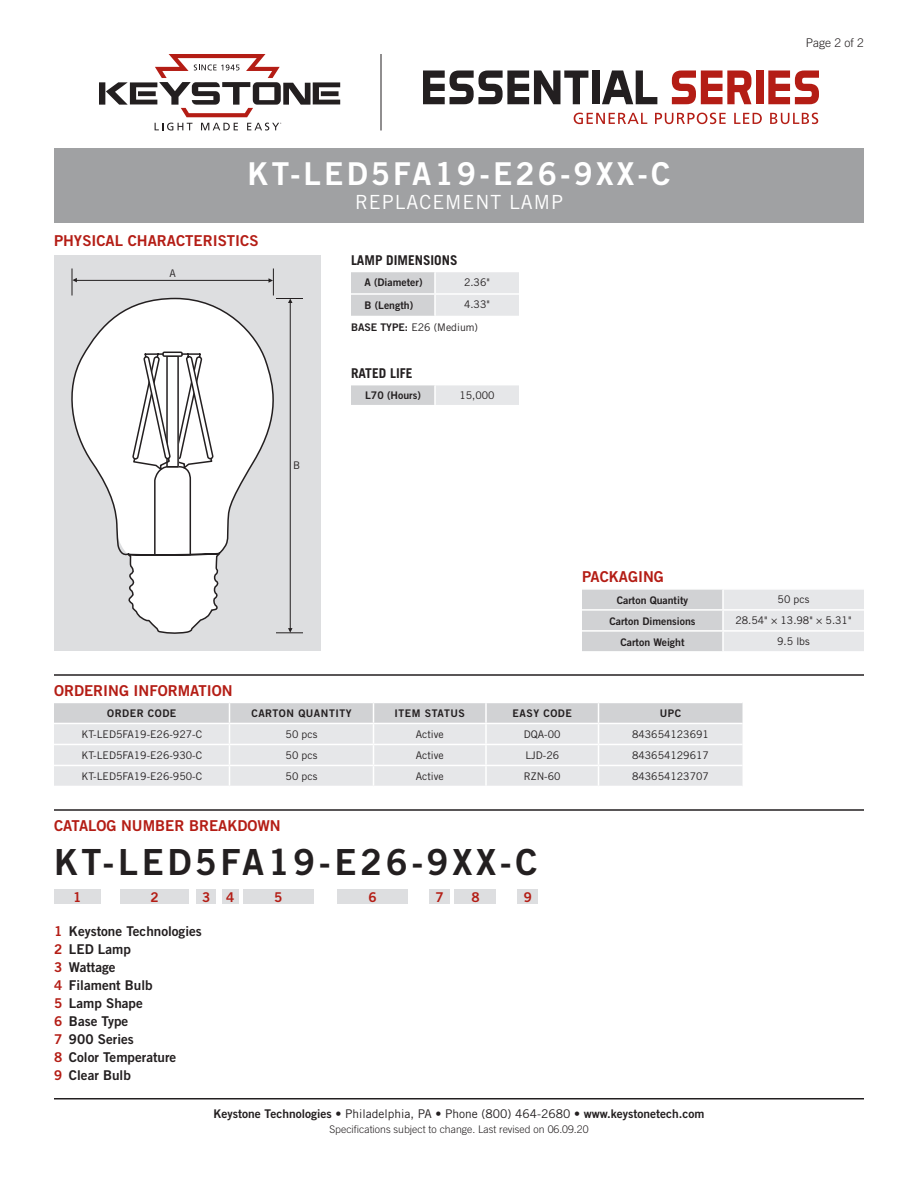
<style>
.page{position:relative;width:918px;height:1188px;background:#fff}
.page>*{position:absolute;margin:0;border:0;box-sizing:border-box;transform-origin:0 0}
.CatalogNumber{font:36px "Trade Gothic Bold Two";letter-spacing:.1em;color:#231f20}
.t1{font:31.5px "Trade Gothic Bold Two";letter-spacing:.1em;color:#fff}
.SubTitle{font:19.5px "Trade Gothic";letter-spacing:.05em;color:#fff}
.Heading_01{font:15px "Trade Gothic Bold Two";color:#b41d15}
.Catalog_Key{font:13.5px "Trade Gothic Bold Two";color:#231f20}
.Heading_02{font:700 13.5px "Trade Gothic";color:#231f20}
.Catalog_BarNumber{font:13.5px "Trade Gothic Bold Two";color:#b41d15}
.t2{font:12px "Trade Gothic Bold Two";color:#231f20}
.Page{font:300 12px "Trade Gothic";color:#231f20}
.Table_Text{font:10.5px "Trade Gothic";color:#231f20}
.Table_Header{font:10.5px "Trade Gothic Bold Two";color:#231f20}
.Rev{font:300 10.5px "Trade Gothic";color:#231f20}
.Table_Header_Caps{font:10.5px "Trade Gothic Bold Two";letter-spacing:.05em;color:#231f20}
.Table_Text_Left{font:10.5px "Trade Gothic";color:#231f20}
.Art_Callout{font:10.5px "Trade Gothic";color:#231f20}
.s1{font-family:"Trade Gothic Bold Two"}
.s2{color:#b41d15}
.s3{font-family:"Trade Gothic"}
</style>
<div class="page">
<hr style="left:54px;top:1098px;width:810px;height:2px;background:#231f20">
<svg style="left:582px;top:589px;width:282px;height:62px;background:#dddee0"></svg>
<svg style="left:351px;top:272px;width:168px;height:44px;background:#dbdcde"></svg>
<hr style="left:434px;top:272px;width:2px;height:21px;background:#fff">
<hr style="left:435px;top:293px;width:84px;height:2px;background:#fff">
<hr style="left:351px;top:293px;width:84px;height:2px;background:#fff">
<hr style="left:434px;top:295px;width:2px;height:21px;background:#fff">
<div style="left:351px;top:385px;width:84px;height:21px;background:#d1d2d4"></div>
<div style="left:435px;top:385px;width:84px;height:21px;background:#e6e7e9"></div>
<hr style="left:434px;top:385px;width:2px;height:20px;background:#fff">
<hr style="left:351px;top:405px;width:84px;height:1px;background:#fff">
<hr style="left:435px;top:405px;width:84px;height:1px;background:#fff">
<svg style="left:54px;top:703px;width:688px;height:83px;background:#e2e3e5"></svg>
<hr style="left:54px;top:674px;width:810px;height:2px;background:#231f20">
<hr style="left:54px;top:809px;width:810px;height:2px;background:#231f20">
<div style="left:54px;top:890px;width:46px;height:14px;background:#dddee0"></div>
<div style="left:120px;top:890px;width:69px;height:14px;background:#dddee0"></div>
<div style="left:222px;top:890px;width:16px;height:14px;background:#dddee0"></div>
<div style="left:243px;top:890px;width:71px;height:14px;background:#dddee0"></div>
<div style="left:196px;top:890px;width:20px;height:14px;background:#dddee0"></div>
<div style="left:338px;top:890px;width:70px;height:14px;background:#dddee0"></div>
<div style="left:429px;top:890px;width:21px;height:14px;background:#dddee0"></div>
<div style="left:454px;top:890px;width:42px;height:14px;background:#dddee0"></div>
<div style="left:518px;top:890px;width:20px;height:14px;background:#dddee0"></div>
<hr style="left:381px;top:54px;width:1px;height:76px;background:#231f20">
<svg style="left:99px;top:54px;width:241px;height:63px"></svg>
<svg style="left:155px;top:123px;width:38px;height:7px"></svg>
<svg style="left:201px;top:123px;width:37px;height:7px"></svg>
<svg style="left:247px;top:123px;width:34px;height:7px"></svg>
<svg style="left:423px;top:70px;width:165px;height:34px"></svg>
<div style="left:592px;top:70px;width:8px;height:34px;background:#231f20"></div>
<svg style="left:602px;top:70px;width:55px;height:34px"></svg>
<svg style="left:672px;top:70px;width:79px;height:34px"></svg>
<div style="left:756px;top:70px;width:8px;height:34px;background:#b41d15"></div>
<svg style="left:768px;top:70px;width:51px;height:34px"></svg>
<svg style="left:574px;top:113px;width:73px;height:11px"></svg>
<svg style="left:655px;top:113px;width:71px;height:11px"></svg>
<svg style="left:734px;top:113px;width:28px;height:11px"></svg>
<svg style="left:770px;top:113px;width:48px;height:11px"></svg>
<div style="left:54px;top:255px;width:267px;height:396px;background:#dddee0"></div>
<hr style="left:290px;top:302px;width:1px;height:329px;background:#231f20">
<svg style="left:269px;top:268px;width:34px;height:35px"></svg>
<svg style="left:281px;top:628px;width:22px;height:6px"></svg>
<hr style="left:76px;top:280px;width:193px;height:1px;background:#231f20">
<svg style="left:72px;top:268px;width:5px;height:28px"></svg>
<div style="left:54px;top:148px;width:810px;height:75px;background:#a0a1a3"></div>
<svg style="left:71px;top:297px;width:210px;height:337px"></svg>
<svg style="left:131px;top:352px;width:84px;height:205px;background:#e3e3e3"></svg>
<p class="t1" style="left:248px;top:155px;width:424px">KT-LED5FA19-E26-9XX-C</p>
<p class="SubTitle" style="left:355px;top:190px;width:209px">REPLACEMENT LAMP</p>
<p class="Heading_01" style="left:54px;top:231px;width:206px">PHYSICAL CHARACTERISTICS</p>
<p class="Art_Callout" style="left:169px;top:267px;width:8px">A</p>
<p class="Art_Callout" style="left:293px;top:459px;width:9px">B</p>
<p class="Heading_02" style="left:351px;top:252px;width:108px">LAMP DIMENSIONS</p>
<p class="Table_Header" style="left:364px;top:276px;width:60px">A (Diameter)</p>
<p class="Table_Text" style="left:464px;top:276px;width:27px">2.36"</p>
<p class="Table_Header" style="left:364px;top:298px;width:50px">B (Length)</p>
<p class="Table_Text" style="left:464px;top:298px;width:27px">4.33"</p>
<p class="Table_Text_Left" style="left:351px;top:321px;width:129px"><span class="s1">BASE TYPE:</span> E26 (Medium)</p>
<p class="Heading_02" style="left:351px;top:365px;width:63px">RATED LIFE</p>
<p class="Table_Header" style="left:365px;top:389px;width:57px">L70 (Hours)</p>
<p class="Table_Text" style="left:459px;top:389px;width:37px">15,000</p>
<p class="Page" style="left:806px;top:36px;width:60px">Page 2 of 2</p>
<p class="Heading_01" style="left:582px;top:567px;width:83px">PACKAGING</p>
<p class="Table_Header" style="left:617px;top:593px;width:73px">Carton Quantity</p>
<p class="Table_Text" style="left:778px;top:593px;width:33px">50 pcs</p>
<p class="Table_Header" style="left:609px;top:614px;width:88px">Carton Dimensions</p>
<p class="Table_Text" style="left:735px;top:614px;width:118px">28.54" × 13.98" × 5.31"</p>
<p class="Table_Header" style="left:620px;top:635px;width:66px">Carton Weight</p>
<p class="Table_Text" style="left:777px;top:635px;width:34px">9.5 lbs</p>
<p class="Heading_01" style="left:54px;top:681px;width:180px">ORDERING INFORMATION</p>
<p class="Table_Header_Caps" style="left:107px;top:707px;width:71px">ORDER CODE</p>
<p class="Table_Header_Caps" style="left:251px;top:707px;width:102px">CARTON QUANTITY</p>
<p class="Table_Header_Caps" style="left:395px;top:707px;width:72px">ITEM STATUS</p>
<p class="Table_Header_Caps" style="left:513px;top:707px;width:61px">EASY CODE</p>
<p class="Table_Header_Caps" style="left:660px;top:707px;width:23px">UPC</p>
<p class="Table_Text" style="left:81px;top:728px;width:122px">KT-LED5FA19-E26-927-C</p>
<p class="Table_Text" style="left:286px;top:728px;width:33px">50 pcs</p>
<p class="Table_Text" style="left:416px;top:728px;width:29px">Active</p>
<p class="Table_Text" style="left:524px;top:728px;width:38px">DQA-00</p>
<p class="Table_Text" style="left:632px;top:728px;width:78px">843654123691</p>
<p class="Table_Text" style="left:81px;top:749px;width:122px">KT-LED5FA19-E26-930-C</p>
<p class="Table_Text" style="left:286px;top:749px;width:33px">50 pcs</p>
<p class="Table_Text" style="left:416px;top:749px;width:29px">Active</p>
<p class="Table_Text" style="left:525px;top:749px;width:35px">LJD-26</p>
<p class="Table_Text" style="left:632px;top:749px;width:78px">843654129617</p>
<p class="Table_Text" style="left:81px;top:770px;width:122px">KT-LED5FA19-E26-950-C</p>
<p class="Table_Text" style="left:286px;top:770px;width:33px">50 pcs</p>
<p class="Table_Text" style="left:416px;top:770px;width:29px">Active</p>
<p class="Table_Text" style="left:524px;top:770px;width:38px">RZN-60</p>
<p class="Table_Text" style="left:632px;top:770px;width:78px">843654123707</p>
<p class="Heading_01" style="left:54px;top:816px;width:228px">CATALOG NUMBER BREAKDOWN</p>
<p class="CatalogNumber" style="left:54px;top:840px;width:485px">KT-LED5FA19-E26-9XX-C</p>
<p class="Catalog_BarNumber" style="left:73px;top:889px;width:10px">1</p>
<p class="Catalog_BarNumber" style="left:150px;top:889px;width:10px">2</p>
<p class="Catalog_BarNumber" style="left:202px;top:889px;width:10px">3</p>
<p class="Catalog_BarNumber" style="left:226px;top:889px;width:10px">4</p>
<p class="Catalog_BarNumber" style="left:274px;top:889px;width:10px">5</p>
<p class="Catalog_BarNumber" style="left:369px;top:889px;width:10px">6</p>
<p class="Catalog_BarNumber" style="left:435px;top:889px;width:10px">7</p>
<p class="Catalog_BarNumber" style="left:471px;top:889px;width:10px">8</p>
<p class="Catalog_BarNumber" style="left:524px;top:889px;width:10px">9</p>
<p class="Catalog_Key" style="left:54px;top:923px;width:149px"><span class="s2">1</span> Keystone Technologies</p>
<p class="Catalog_Key" style="left:54px;top:941px;width:78px"><span class="s2">2</span> LED Lamp</p>
<p class="Catalog_Key" style="left:54px;top:959px;width:63px"><span class="s2">3</span> Wattage</p>
<p class="Catalog_Key" style="left:54px;top:977px;width:100px"><span class="s2">4</span> Filament Bulb</p>
<p class="Catalog_Key" style="left:54px;top:995px;width:90px"><span class="s2">5</span> Lamp Shape</p>
<p class="Catalog_Key" style="left:54px;top:1013px;width:76px"><span class="s2">6</span> Base Type</p>
<p class="Catalog_Key" style="left:54px;top:1031px;width:81px"><span class="s2">7</span> 900 Series</p>
<p class="Catalog_Key" style="left:54px;top:1049px;width:124px"><span class="s2">8</span> Color Temperature</p>
<p class="Catalog_Key" style="left:54px;top:1067px;width:78px"><span class="s2">9</span> Clear Bulb</p>
<p class="t2" style="left:214px;top:1106px;width:492px">Keystone Technologies <span class="s3">• Philadelphia, PA • Phone (800) 464-2680 •</span> www.keystonetech.com</p>
<p class="Rev" style="left:329px;top:1123px;width:261px">Specifications subject to change. Last revised on 06.09.20</p>
</div>
